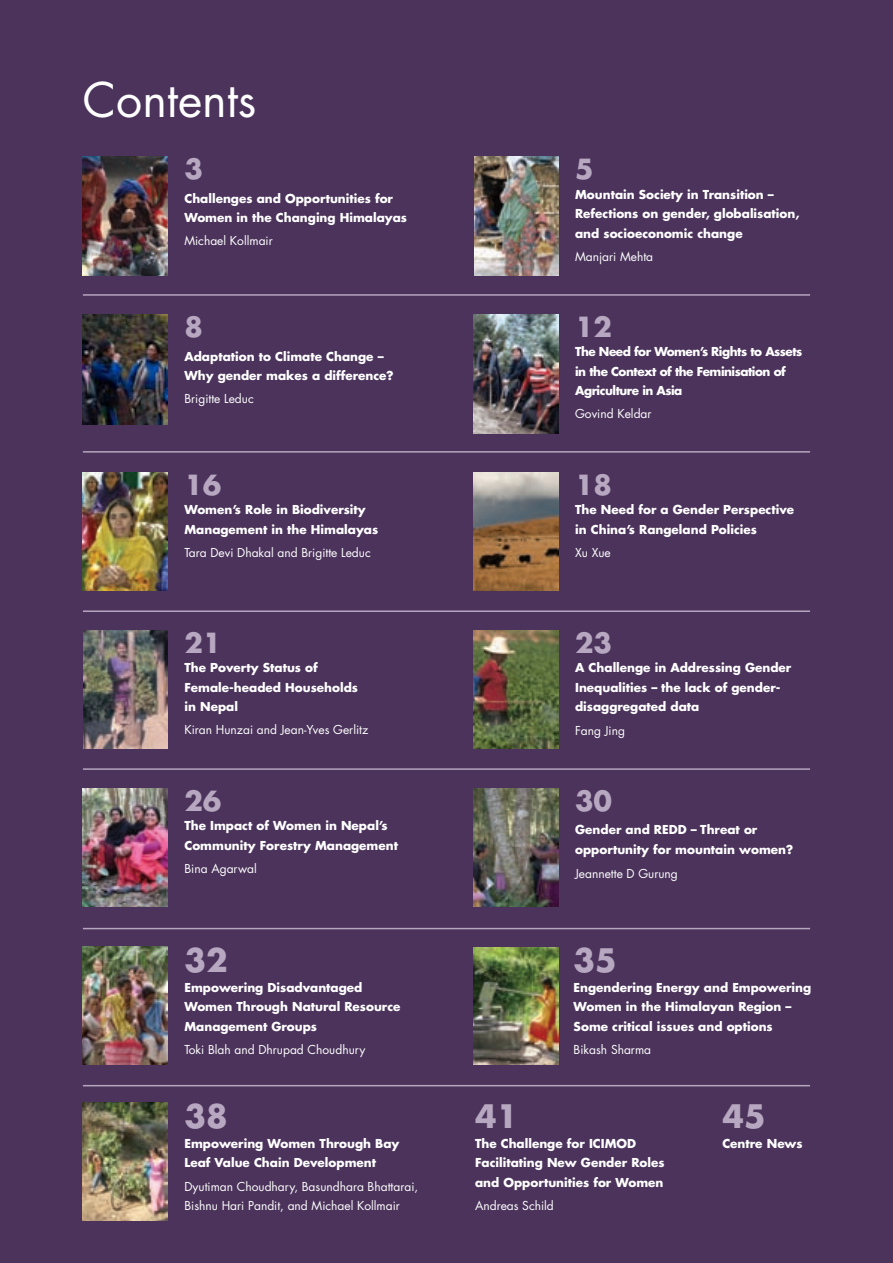
<style>
.page{position:relative;width:893px;height:1263px;background:#4b335b}
.page>*{position:absolute;margin:0;border:0;box-sizing:border-box;transform-origin:0 0}
.Body{font:46.5px "Futura Std";color:#fff}
.Body-2{font:700 31.5px "Futura Std";color:#b7a7c0}
.Body-3{font:700 27px "Futura Std";color:#b7a7c0}
.Body-4{font:700 12px/19.5px "Futura Std";color:#fff}
.Head_1{font:700 12px/19.5px "Futura Std";color:#fff}
.Head_1-2{font:12px "Futura Std";color:#fff}
.Body-5{font:12px/19.5px "Futura Std";color:#fff}
.Body-6{font:700 12px/19.5px "Futura Std";letter-spacing:-.04em;color:#fff}
</style>
<div class="page">
<hr style="left:83px;top:294px;width:727px;height:2px;background:#b7a7c0">
<hr style="left:83px;top:451px;width:727px;height:2px;background:#b7a7c0">
<hr style="left:83px;top:610px;width:727px;height:2px;background:#b7a7c0">
<hr style="left:83px;top:768px;width:727px;height:2px;background:#b7a7c0">
<hr style="left:83px;top:928px;width:727px;height:1px;background:#b7a7c0">
<img style="left:83px;top:157px;width:84px;height:118px">
<img style="left:474px;top:315px;width:84px;height:118px">
<img style="left:474px;top:630px;width:84px;height:119px">
<img style="left:473px;top:472px;width:85px;height:119px">
<img style="left:83px;top:788px;width:84px;height:119px">
<img style="left:83px;top:472px;width:84px;height:119px">
<img style="left:474px;top:788px;width:84px;height:119px">
<img style="left:83px;top:315px;width:84px;height:109px">
<img style="left:474px;top:157px;width:84px;height:118px">
<img style="left:84px;top:630px;width:83px;height:119px">
<img style="left:83px;top:946px;width:84px;height:118px">
<img style="left:474px;top:947px;width:84px;height:117px">
<hr style="left:83px;top:1085px;width:727px;height:1px;background:#b7a7c0">
<img style="left:83px;top:1102px;width:84px;height:118px">
<p class="Body" style="left:83px;top:70px;width:175px">Contents</p>
<p class="Body-3" style="left:184px;top:151px;width:20px">3</p>
<p class="Head_1" style="left:184px;top:188px;width:224px">Challenges and Opportunities for<br>Women in the Changing Himalayas</p>
<p class="Head_1-2" style="left:184px;top:233px;width:90px">Michael Kollmair</p>
<p class="Body-3" style="left:184px;top:309px;width:20px">8</p>
<p class="Head_1" style="left:184px;top:346px;width:211px">Adaptation to Climate Change –<br>Why gender makes a difference?</p>
<p class="Head_1-2" style="left:184px;top:391px;width:71px">Brigitte Leduc</p>
<p class="Body-3" style="left:184px;top:467px;width:39px">16</p>
<p class="Body-4" style="left:184px;top:500px;width:195px">Women’s Role in Biodiversity<br>Management in the Himalayas</p>
<p class="Head_1-2" style="left:184px;top:545px;width:188px">Tara Devi Dhakal and Brigitte Leduc</p>
<p class="Body-3" style="left:184px;top:625px;width:39px">21</p>
<p class="Body-4" style="left:184px;top:658px;width:175px">The Poverty Status of<br>Female-headed Households in Nepal</p>
<p class="Head_1-2" style="left:184px;top:722px;width:185px">Kiran Hunzai and Jean-Yves Gerlitz</p>
<p class="Body-3" style="left:184px;top:782px;width:39px">26</p>
<p class="Body-4" style="left:184px;top:816px;width:215px">The Impact of Women in Nepal’s<br>Community Forestry Management</p>
<p class="Head_1-2" style="left:184px;top:860px;width:74px">Bina Agarwal</p>
<p class="Body-2" style="left:184px;top:939px;width:45px">32</p>
<p class="Body-4" style="left:184px;top:977px;width:218px">Empowering Disadvantaged<br>Women Through Natural Resource<br>Management Groups</p>
<p class="Body-5" style="left:184px;top:1040px;width:182px">Toki Blah and Dhrupad Choudhury</p>
<p class="Body-2" style="left:184px;top:1095px;width:45px">38</p>
<p class="Body-4" style="left:184px;top:1133px;width:216px">Empowering Women Through Bay<br>Leaf Value Chain Development</p>
<p class="Body-5" style="left:184px;top:1177px;width:235px">Dyutiman Choudhary, Basundhara Bhattarai,<br>Bishnu Hari Pandit, and Michael Kollmair</p>
<p class="Body-3" style="left:575px;top:151px;width:20px">5</p>
<p class="Body-4" style="left:575px;top:184px;width:226px">Mountain Society in Transition –<br>Refections on gender, globalisation, and socioeconomic change</p>
<p class="Head_1-2" style="left:575px;top:248px;width:80px">Manjari Mehta</p>
<p class="Body-3" style="left:575px;top:309px;width:39px">12</p>
<p class="Body-6" style="left:575px;top:342px;width:229px">The Need for Women’s Rights to Assets in the Context of the Feminisation of<br>Agriculture in Asia</p>
<p class="Head_1-2" style="left:575px;top:406px;width:78px">Govind Keldar</p>
<p class="Body-3" style="left:575px;top:467px;width:39px">18</p>
<p class="Body-4" style="left:575px;top:500px;width:221px">The Need for a Gender Perspective in China’s Rangeland Policies</p>
<p class="Body-5" style="left:575px;top:543px;width:37px">Xu Xue</p>
<p class="Body-3" style="left:575px;top:625px;width:39px">23</p>
<p class="Body-4" style="left:575px;top:658px;width:218px">A Challenge in Addressing Gender<br>Inequalities – the lack of gender&shy;disaggregated data</p>
<p class="Body-5" style="left:575px;top:721px;width:51px">Fang Jing</p>
<p class="Body-3" style="left:575px;top:782px;width:39px">30</p>
<p class="Head_1" style="left:575px;top:820px;width:220px">Gender and REDD – Threat or opportunity for mountain women?</p>
<p class="Head_1-2" style="left:575px;top:865px;width:104px">Jeannette D Gurung</p>
<p class="Body-2" style="left:574px;top:939px;width:45px">35</p>
<p class="Body-4" style="left:574px;top:977px;width:239px">Engendering Energy and Empowering<br>Women in the Himalayan Region –<br>Some critical issues and options</p>
<p class="Body-5" style="left:574px;top:1040px;width:79px">Bikash Sharma</p>
<p class="Body-2" style="left:475px;top:1095px;width:45px">41</p>
<p class="Body-4" style="left:475px;top:1133px;width:191px">The Challenge for ICIMOD<br>Facilitating New Gender Roles and Opportunities for Women</p>
<p class="Body-5" style="left:475px;top:1196px;width:80px">Andreas Schild</p>
<p class="Body-2" style="left:722px;top:1095px;width:45px">45</p>
<p class="Body-4" style="left:722px;top:1133px;width:82px">Centre News</p>
</div>
